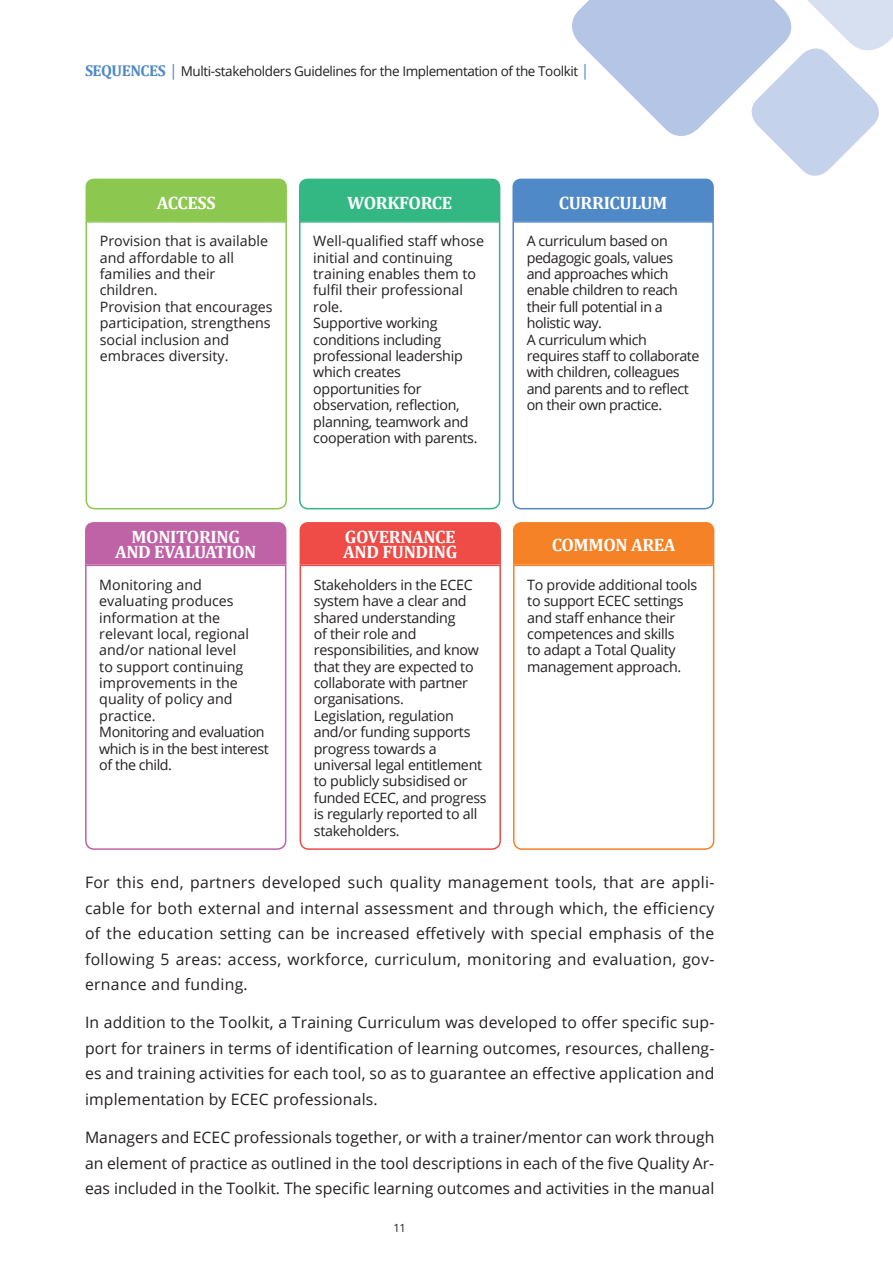
<style>
.page{position:relative;width:893px;height:1263px;background:#fff}
.page>*{position:absolute;margin:0;border:0;box-sizing:border-box;transform-origin:0 0}
.t1{font:700 18px/15px "Cambria";letter-spacing:-.02em;color:#fff}
.t2{font:15.75px/25.5px "Open Sans";letter-spacing:.01em;color:#231f20;text-align:justify}
.t3{font:14.25px/16.4px "Open Sans";letter-spacing:-.02em;color:#231f20}
.t4{font:14.25px/16.4px "Open Sans";color:#231f20}
.t5{font:13.5px "Open Sans";letter-spacing:-.03em;color:#231f20}
.t6{font:11.25px "Open Sans";color:#231f20}
.s1{font-family:"Cambria";font-weight:700;font-size:15.75px;color:#5089c7}
.s2{font-size:15.75px;color:#5089c7}
</style>
<div class="page">
<svg style="left:512px;top:221px;width:202px;height:289px"></svg>
<svg style="left:512px;top:0;width:381px;height:221px"></svg>
<svg style="left:299px;top:220px;width:202px;height:290px"></svg>
<div style="left:299px;top:179px;width:201px;height:42px;background:#33b884"></div>
<div style="left:86px;top:179px;width:201px;height:41px;background:#8cc750"></div>
<svg style="left:85px;top:220px;width:202px;height:290px"></svg>
<svg style="left:85px;top:564px;width:202px;height:286px"></svg>
<svg style="left:299px;top:564px;width:202px;height:286px"></svg>
<svg style="left:513px;top:564px;width:202px;height:286px"></svg>
<div style="left:85px;top:522px;width:201px;height:43px;background:#bf62a6"></div>
<div style="left:300px;top:522px;width:201px;height:43px;background:#ef4b47"></div>
<div style="left:513px;top:522px;width:201px;height:43px;background:#f58226"></div>
<p class="t5" style="left:85px;top:62px;width:506px"><span class="s1">SEQUENCES</span> <span class="s2">|</span> Multi-stakeholders Guidelines for the Implementation of the Toolkit <span class="s2">|</span></p>
<p class="t1" style="left:157px;top:194px;width:60px">ACCESS</p>
<p class="t1" style="left:347px;top:194px;width:106px">WORKFORCE</p>
<p class="t1" style="left:559px;top:194px;width:110px">CURRICULUM</p>
<p class="t4" style="left:100px;top:233px;width:174px">Provision that is available and affordable to all families and their children.<br>Provision that encourages participation, strengthens social inclusion and embraces diversity.</p>
<p class="t3" style="left:313px;top:233px;width:172px">Well-qualified staff whose initial and continuing training enables them to fulfil their professional role.<br>Supportive working conditions including professional leadership which creates opportunities for observation, reflection, planning, teamwork and cooperation with parents.</p>
<p class="t3" style="left:527px;top:233px;width:174px">A curriculum based on pedagogic goals, values and approaches which enable children to reach their full potential in a holistic way.<br>A curriculum which requires staff to collaborate with children, colleagues and parents and to reflect on their own practice.</p>
<p class="t1" style="left:131px;top:529px;width:110px">MONITORING</p>
<p class="t1" style="left:115px;top:544px;width:143px">AND EVALUATION</p>
<p class="t1" style="left:343px;top:529px;width:116px">GOVERNANCE<br>AND FUNDING</p>
<p class="t1" style="left:552px;top:537px;width:125px">COMMON AREA</p>
<p class="t4" style="left:99px;top:576px;width:171px">Monitoring and evaluating produces information at the relevant local, regional and/or national level<br>to support continuing improvements in the quality of policy and practice.<br>Monitoring and evaluation which is in the best interest of the child.</p>
<p class="t3" style="left:314px;top:576px;width:174px">Stakeholders in the ECEC system have a clear and shared understanding<br>of their role and responsibilities, and know that they are expected to collaborate with partner organisations.<br>Legislation, regulation and/or funding supports progress towards a universal legal entitlement to publicly subsidised or funded ECEC, and progress is regularly reported to all stakeholders.</p>
<p class="t3" style="left:527px;top:576px;width:171px">To provide additional tools to support ECEC settings and staff enhance their competences and skills<br>to adapt a Total Quality management approach.</p>
<p class="t2" style="left:85px;top:869px;width:631px">For this end, partners developed such quality management tools, that are appli&shy;cable for both external and internal assessment and through which, the efficiency of the education setting can be increased effetively with special emphasis of the following 5 areas: access, workforce, curriculum, monitoring and evaluation, gov&shy;ernance and funding.</p>
<p class="t2" style="left:85px;top:1009px;width:631px">In addition to the Toolkit, a Training Curriculum was developed to offer specific sup&shy;port for trainers in terms of identification of learning outcomes, resources, challeng&shy;es and training activities for each tool, so as to guarantee an effective application and implementation by ECEC professionals.</p>
<p class="t2" style="left:85px;top:1124px;width:631px">Managers and ECEC professionals together, or with a trainer/mentor can work through an element of practice as outlined in the tool descriptions in each of the five Quality Ar&shy;eas included in the Toolkit. The specific learning outcomes and activities in the manual</p>
<p class="t6" style="left:393px;top:1220px;width:14px">11</p>
</div>
